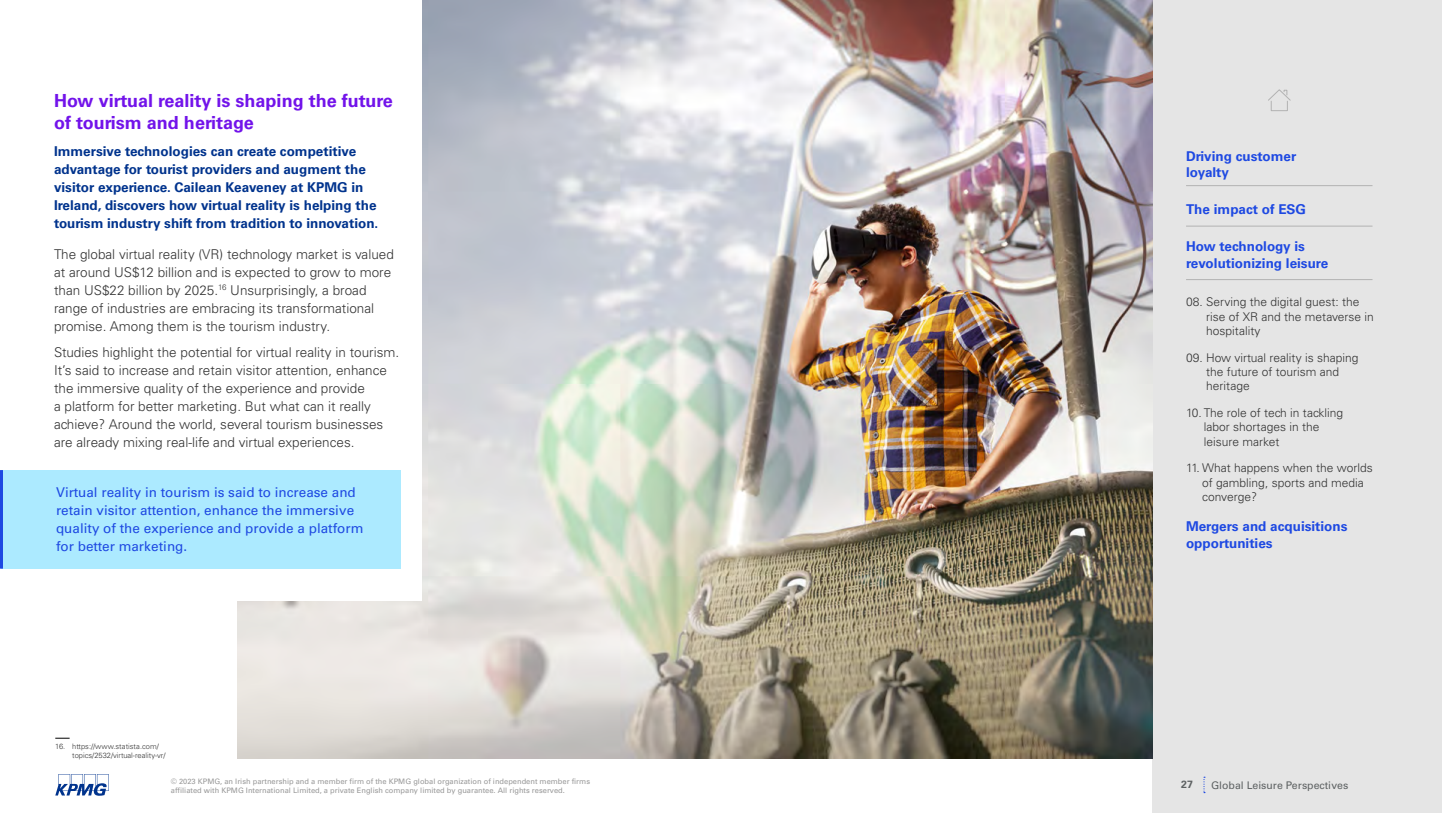
<style>
.page{position:relative;width:1442px;height:813px;background:#fff}
.page>*{position:absolute;margin:0;border:0;box-sizing:border-box;transform-origin:0 0}
.Body_Title{font:700 18px/22.5px "Univers LT Std";color:#7213ea}
.Body_text{font:300 13.5px/18px "Univers LT Std";color:#333}
.Body_Subtitle{font:700 13.5px/18px "Univers LT Std";color:#00338d}
.Highlights{font:13.5px/18px "Univers LT Std";color:#1e49e2}
.t1{font:700 13.5px/16.2px "Univers LT Std";color:#1e49e2}
.t2{font:300 12px/14.4px "Univers LT Std";color:#333}
.t3{font:10.5px "Univers LT Std";color:#5d6162}
.t4{font:700 10.5px "Univers LT Std";color:#5d6162}
.t5{font:7.5px/9px "Univers LT Std";color:#989898}
.t6{font:300 7.5px/9px "Univers LT Std";color:#333}
</style>
<div class="page">
<div style="left:1152px;top:0;width:289px;height:812px;background:#e5e5e5"></div>
<hr style="left:1186px;top:185px;width:186px;height:1px;background:#b2b2b2">
<hr style="left:1186px;top:279px;width:186px;height:1px;background:#b2b2b2">
<svg style="left:55px;top:774px;width:54px;height:21px"></svg>
<svg style="left:1203px;top:776px;width:2px;height:16px"></svg>
<hr style="left:1186px;top:226px;width:186px;height:1px;background:#b2b2b2">
<svg style="left:1268px;top:89px;width:23px;height:22px"></svg>
<img style="left:238px;top:0;width:914px;height:758px">
<div style="left:159px;top:0;width:263px;height:600px;background:#fff"></div>
<svg style="left:55px;top:737px;width:15px;height:1px"></svg>
<div style="left:1px;top:470px;width:399px;height:98px;background:#aceaff"></div>
<hr style="left:0;top:470px;width:3px;height:98px;background:#1e49e2">
<p class="Body_Title" style="left:54px;top:89px;width:340px">How virtual reality is shaping the future of tourism and heritage</p>
<p class="Body_Subtitle" style="left:54px;top:142px;width:326px">Immersive technologies can create competitive advantage for tourist providers and augment the visitor experience. Cailean Keaveney at KPMG in Ireland, discovers how virtual reality is helping the tourism industry shift from tradition to innovation.</p>
<p class="Body_text" style="left:54px;top:245px;width:341px">The global virtual reality (VR) technology market is valued at around US$12 billion and is expected to grow to more than US$22 billion by 2025.<sup>16</sup> Unsurprisingly, a broad range of industries are embracing its transformational promise. Among them is the tourism industry.</p>
<p class="Body_text" style="left:54px;top:343px;width:347px">Studies highlight the potential for virtual reality in tourism.<br>It’s said to increase and retain visitor attention, enhance the immersive quality of the experience and provide<br>a platform for better marketing. But what can it really achieve? Around the world, several tourism businesses are already mixing real-life and virtual experiences.</p>
<p class="Highlights" style="left:56px;top:483px;width:309px">Virtual reality in tourism is said to increase and retain visitor attention, enhance the immersive quality of the experience and provide a platform for better marketing.</p>
<p class="t6" style="left:72px;top:741px;width:95px;text-indent:-17px">16. https://www.statista.com/ topics/2532/virtual-reality-vr/</p>
<p class="t5" style="left:171px;top:776px;width:420px">© 2023 KPMG, an Irish partnership and a member firm of the KPMG global organization of independent member firms affiliated with KPMG International Limited, a private English company limited by guarantee. All rights reserved.</p>
<p class="t1" style="left:1186px;top:148px;width:112px">Driving customer loyalty</p>
<p class="t1" style="left:1186px;top:201px;width:122px">The impact of ESG</p>
<p class="t1" style="left:1186px;top:238px;width:144px">How technology is revolutionizing leisure</p>
<p class="t2" style="left:1206px;top:294px;width:169px;text-indent:-20px">08. Serving the digital guest: the rise of XR and the metaverse in hospitality</p>
<p class="t2" style="left:1206px;top:350px;width:154px;text-indent:-20px">09. How virtual reality is shaping the future of tourism and heritage</p>
<p class="t2" style="left:1203px;top:405px;width:141px;text-indent:-18px">10. The role of tech in tackling labor shortages in the leisure market</p>
<p class="t2" style="left:1202px;top:460px;width:172px;text-indent:-16px">11. What happens when the worlds of gambling, sports and media converge?</p>
<p class="t1" style="left:1186px;top:518px;width:163px">Mergers and acquisitions opportunities</p>
<p class="t4" style="left:1181px;top:778px;width:13px">27</p>
<p class="t3" style="left:1211px;top:778px;width:139px">Global Leisure Perspectives</p>
</div>
